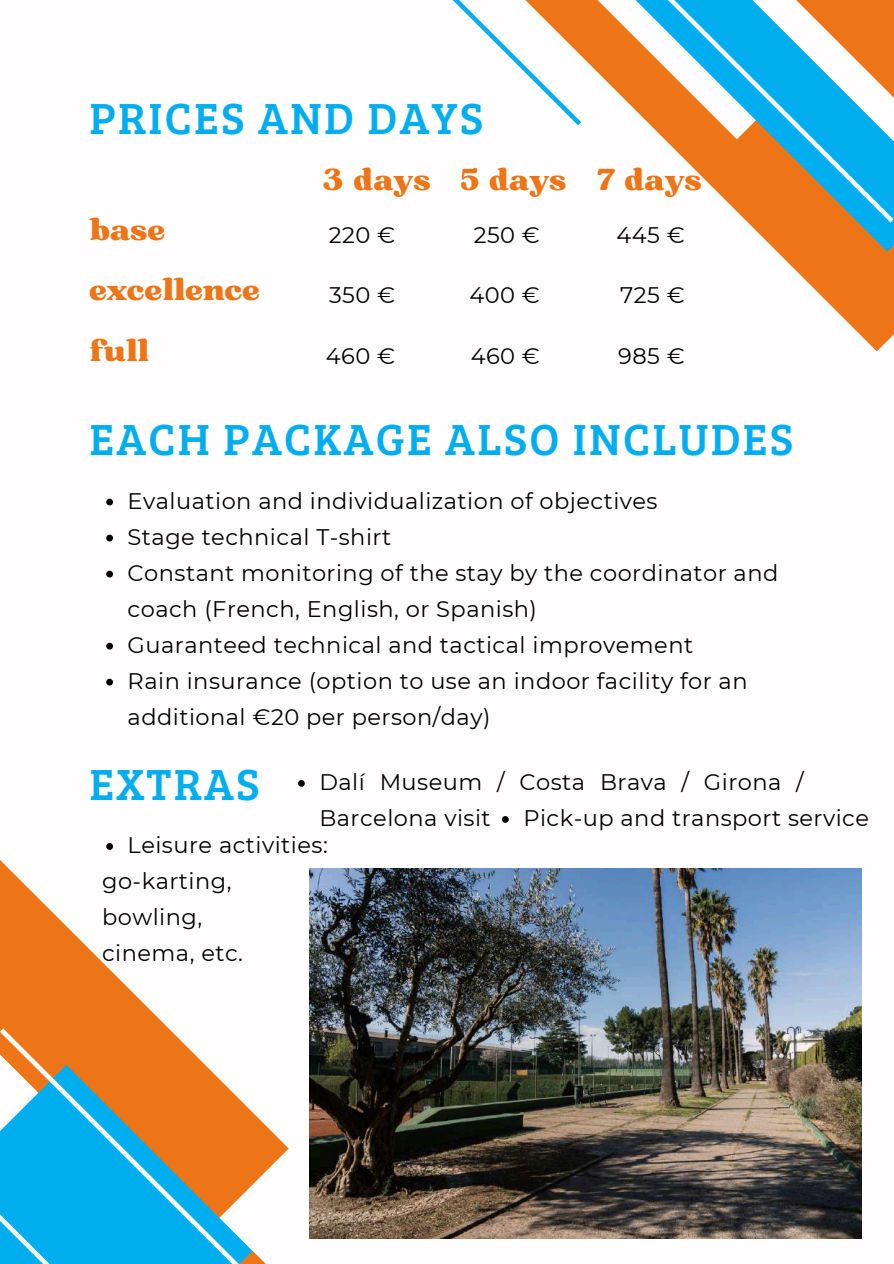
<style>
.page{position:relative;width:894px;height:1264px;background:#fff}
.page>*{position:absolute;margin:0;border:0;box-sizing:border-box;transform-origin:0 0}
.t1{font:45px "Bree Serif";letter-spacing:.05em;color:#00aeef}
.t2{font:30px/60.4px "Bugaki";color:#ed7518}
.t3{font:22.5px/36px "Montserrat";letter-spacing:.02em;color:#000}
</style>
<div class="page">
<svg style="left:777px;top:252px;width:116px;height:100px;fill:#ed7518"></svg>
<svg style="left:752px;top:227px;width:141px;height:25px;fill:#ed7518"></svg>
<svg style="left:0;top:849px;width:168px;height:179px"></svg>
<svg style="left:0;top:1028px;width:382px;height:235px"></svg>
<svg style="left:452px;top:0;width:70px;height:70px"></svg>
<svg style="left:106px;top:498px;width:7px;height:7px"></svg>
<svg style="left:106px;top:534px;width:7px;height:7px"></svg>
<svg style="left:106px;top:570px;width:7px;height:7px"></svg>
<svg style="left:106px;top:642px;width:7px;height:7px"></svg>
<svg style="left:106px;top:678px;width:7px;height:7px"></svg>
<svg style="left:298px;top:780px;width:7px;height:6px"></svg>
<svg style="left:522px;top:0;width:371px;height:227px"></svg>
<img style="left:309px;top:869px;width:552px;height:369px">
<svg style="left:502px;top:816px;width:6px;height:6px"></svg>
<svg style="left:106px;top:843px;width:7px;height:6px"></svg>
<h1 class="t1" style="left:89px;top:85px;width:395px">PRICES AND DAYS</h1>
<h2 class="t2" style="left:459px;top:150px;width:244px">5 days 7 days</h2>
<p class="t3" style="left:473px;top:217px;width:68px">250 €</p>
<h2 class="t2" style="left:322px;top:150px;width:110px">3 days</h2>
<p class="t3" style="left:329px;top:217px;width:68px">220 €</p>
<h2 class="t2" style="left:89px;top:200px;width:172px">base excellence full</h2>
<p class="t3" style="left:616px;top:217px;width:70px">445 €</p>
<p class="t3" style="left:329px;top:277px;width:68px">350 €</p>
<p class="t3" style="left:469px;top:277px;width:72px">400 €</p>
<p class="t3" style="left:620px;top:277px;width:66px">725 €</p>
<p class="t3" style="left:326px;top:338px;width:71px">460 €</p>
<p class="t3" style="left:470px;top:338px;width:71px">460 €</p>
<p class="t3" style="left:618px;top:338px;width:68px">985 €</p>
<h1 class="t1" style="left:89px;top:406px;width:705px">EACH PACKAGE ALSO INCLUDES</h1>
<p class="t3" style="left:128px;top:482px;width:652px">Evaluation and individualization of objectives<br>Stage technical T-shirt<br>Constant monitoring of the stay by the coordinator and coach (French, English, or Spanish)<br>Guaranteed technical and tactical improvement<br>Rain insurance (option to use an indoor facility for an additional €20 per person/day)</p>
<h1 class="t1" style="left:89px;top:751px;width:172px">EXTRAS</h1>
<p class="t3" style="left:319px;top:764px;width:485px">Dalí Museum / Costa Brava / Girona /<br>Barcelona visit</p>
<p class="t3" style="left:523px;top:800px;width:347px">Pick-up and transport service</p>
<p class="t3" style="left:102px;top:827px;width:227px;text-indent:26px">Leisure activities: go-karting, bowling,<br>cinema, etc.</p>
</div>
